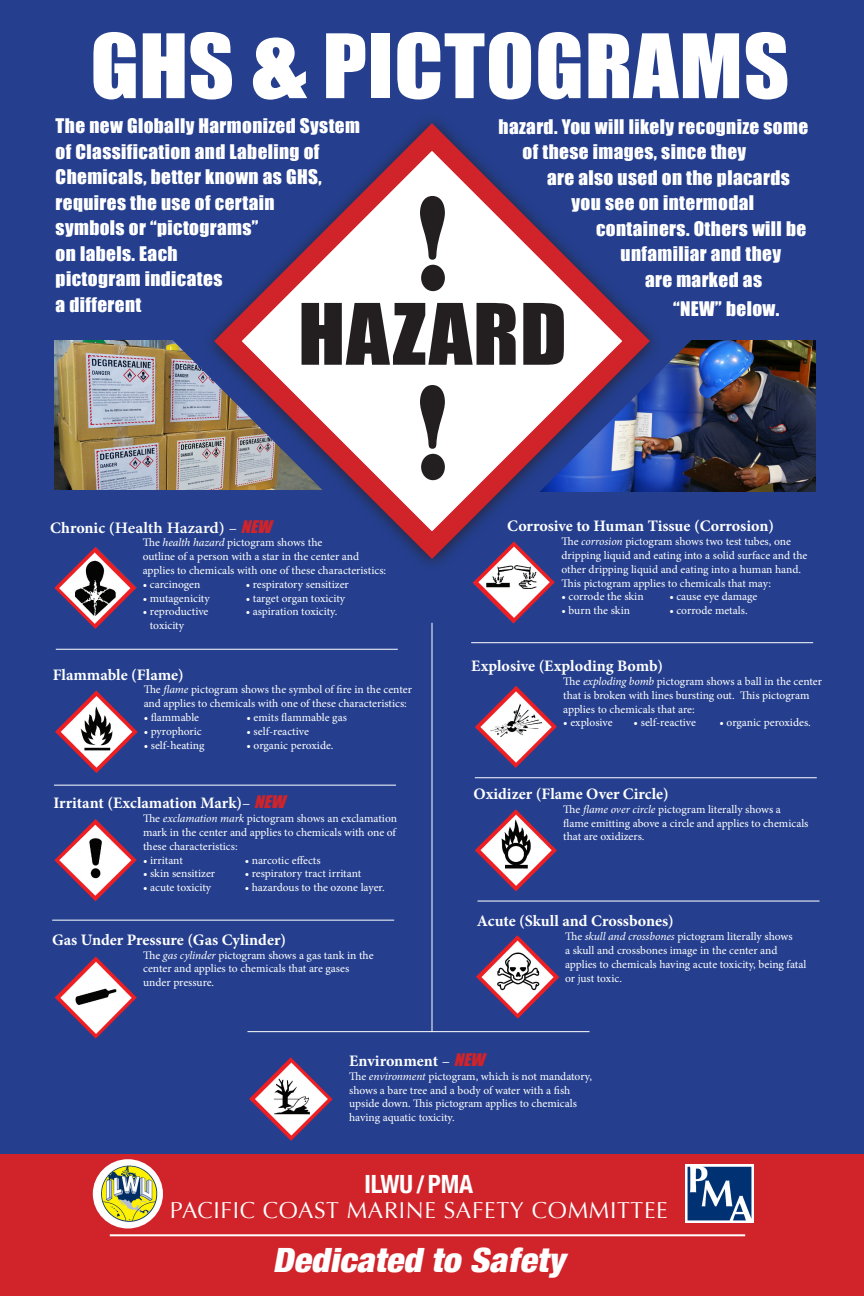
<style>
.page{position:relative;width:864px;height:1296px;background:#fff}
.page>*{position:absolute;margin:0;border:0;box-sizing:border-box;transform-origin:0 0}
.t1{font:122.35px "Stencil Std";color:#231f20;scale:.9 1}
.t2{font:82px "Impact";letter-spacing:.01em;color:#fff;scale:1.08 1}
.t3{font:78.2px "Impact";letter-spacing:.01em;color:#231f20;scale:1.09 1}
.t4{font:italic 900 condensed 33.5px "Helvetica Neue";color:#fff;scale:1.08 1}
.t5{font:700 condensed 25.1px "Helvetica Neue";color:#fff}
.t6{font:23px "Optima";letter-spacing:.03em;color:#fff}
.t7{font:18.5px/25.5px "Impact";letter-spacing:.02em;color:#fff;scale:1.04 1}
.t8{font:700 16px "Minion Pro";color:#fff}
.t9{font:600 16px "Minion Pro";letter-spacing:-.005em;color:#fff;scale:1.08 1}
.t10{font:11.5px/13.8px "Minion Pro";color:#fff}
.s1{font-size:90px}
.s2{font-weight:700}
.s3{font-weight:400}
.s4{font-family:"Impact";font-weight:400;font-style:italic;color:#d1232a}
.s5{font-style:italic}
.s6{font-size:24.05px}
</style>
<div class="page">
<div style="left:0;top:0;width:864px;height:1154px;background:#253f8e"></div>
<div style="left:0;top:1154px;width:864px;height:142px;background:#d1232a"></div>
<img style="left:55px;top:340px;width:86px;height:150px">
<img style="left:726px;top:340px;width:89px;height:152px">
<img style="left:141px;top:340px;width:585px;height:243px">
<img style="left:93px;top:1159px;width:70px;height:69px">
<img style="left:686px;top:1165px;width:68px;height:57px">
<hr style="left:110px;top:1234px;width:635px;height:2px;background:#fff">
<svg style="left:200px;top:120px;width:464px;height:453px"></svg>
<hr style="left:471px;top:642px;width:342px;height:1px;background:#fff">
<hr style="left:475px;top:778px;width:342px;height:1px;background:#fff">
<hr style="left:478px;top:901px;width:342px;height:1px;background:#fff">
<hr style="left:248px;top:1031px;width:342px;height:1px;background:#fff">
<hr style="left:56px;top:649px;width:342px;height:1px;background:#fff">
<hr style="left:54px;top:785px;width:342px;height:1px;background:#fff">
<hr style="left:52px;top:920px;width:342px;height:1px;background:#fff">
<hr style="left:432px;top:623px;width:1px;height:409px;background:#fff">
<img style="left:54px;top:547px;width:82px;height:82px">
<img style="left:55px;top:690px;width:83px;height:83px">
<img style="left:54px;top:819px;width:83px;height:82px">
<img style="left:55px;top:957px;width:82px;height:82px">
<img style="left:249px;top:1057px;width:84px;height:84px">
<img style="left:476px;top:935px;width:83px;height:84px">
<img style="left:475px;top:809px;width:82px;height:82px">
<img style="left:475px;top:686px;width:82px;height:82px">
<img style="left:473px;top:541px;width:82px;height:83px">
<h2 class="t2" style="left:90px;top:15px;width:649px">GHS <span class="s1">&amp;</span> PICTOGRAMS</h2>
<h3 class="t7" style="left:56px;top:113px;width:294px">The new Globally Harmonized System of Classification and Labeling of<br>Chemicals, better known as GHS, requires the use of certain<br>symbols or “pictograms”<br>on labels. Each<br>pictogram indicates<br>a different</h3>
<h3 class="t7" style="left:523px;top:113px;width:276px;text-indent:-24px">hazard. You will likely recognize some of these images, since they</h3>
<h3 class="t7" style="left:572px;top:164px;width:211px;text-indent:-25px">are also used on the placards you see on intermodal</h3>
<h3 class="t7" style="left:596px;top:215px;width:204px;text-align:center">containers. Others will be unfamiliar and they<br>are marked as</h3>
<h3 class="t7" style="left:673px;top:295px;width:104px">“NEW” below.</h3>
<h1 class="t1" style="left:412px;top:165px;width:48px">!</h1>
<h3 class="t3" style="left:298px;top:286px;width:248px">HAZARD</h3>
<h1 class="t1" style="left:412px;top:354px;width:48px">!</h1>
<h3 class="t9" style="left:50px;top:516px;width:210px"><span class="s2">Chronic</span> (Health Hazard) <span class="s3">–</span> <span class="s4">NEW</span></h3>
<p class="t10" style="left:143px;top:536px;width:245px">The <span class="s5">health hazard</span> pictogram shows the<br>outline of a person with a star in the center and applies to chemicals with one of these characteristics:</p>
<p class="t10" style="left:143px;top:577px;width:59px">• carcinogen</p>
<p class="t10" style="left:143px;top:591px;width:69px">• mutagenicity</p>
<p class="t10" style="left:150px;top:605px;width:60px;text-indent:-7px">• reproductive toxicity</p>
<p class="t10" style="left:246px;top:577px;width:105px">• respiratory sensitizer</p>
<p class="t10" style="left:246px;top:591px;width:101px">• target organ toxicity</p>
<p class="t10" style="left:246px;top:605px;width:93px">• aspiration toxicity.</p>
<h3 class="t8" style="left:53px;top:663px;width:133px">Flammable (Flame)</h3>
<p class="t10" style="left:144px;top:683px;width:270px">The <span class="s5">flame</span> pictogram shows the symbol of fire in the center and applies to chemicals with one of these characteristics:</p>
<p class="t10" style="left:144px;top:711px;width:57px">• flammable</p>
<p class="t10" style="left:144px;top:724px;width:60px">• pyrophoric</p>
<p class="t10" style="left:144px;top:738px;width:62px">• self-heating</p>
<p class="t10" style="left:247px;top:711px;width:102px">• emits flammable gas</p>
<p class="t10" style="left:247px;top:724px;width:64px">• self-reactive</p>
<p class="t10" style="left:247px;top:738px;width:89px">• organic peroxide.</p>
<h3 class="t8" style="left:54px;top:792px;width:237px">Irritant (Exclamation Mark)<span class="s3">–</span> <span class="s4">NEW</span></h3>
<p class="t10" style="left:143px;top:812px;width:256px;text-align:justify">The <span class="s5">exclamation mark</span> pictogram shows an exclamation mark in the center and applies to chemicals with one of these characteristics:</p>
<p class="t10" style="left:143px;top:853px;width:41px">• irritant</p>
<p class="t10" style="left:143px;top:867px;width:74px">• skin sensitizer</p>
<p class="t10" style="left:143px;top:881px;width:70px">• acute toxicity</p>
<p class="t10" style="left:245px;top:853px;width:77px">• narcotic effects</p>
<p class="t10" style="left:245px;top:867px;width:118px">• respiratory tract irritant</p>
<p class="t10" style="left:245px;top:881px;width:142px">• hazardous to the ozone layer.</p>
<h3 class="t8" style="left:52px;top:928px;width:236px">Gas Under Pressure (Gas Cylinder)</h3>
<p class="t10" style="left:143px;top:948px;width:232px">The <span class="s5">gas cylinder</span> pictogram shows a gas tank in the center and applies to chemicals that are gases under pressure.</p>
<h3 class="t8" style="left:507px;top:515px;width:268px">Corrosive to Human Tissue (Corrosion)</h3>
<p class="t10" style="left:561px;top:535px;width:247px">The <span class="s5">corrosion</span> pictogram shows two test tubes, one dripping liquid and eating into a solid surface and the other dripping liquid and eating into a human hand.<br>This pictogram applies to chemicals that may:</p>
<p class="t10" style="left:561px;top:590px;width:84px">• corrode the skin</p>
<p class="t10" style="left:561px;top:604px;width:70px">• burn the skin</p>
<p class="t10" style="left:669px;top:590px;width:89px">• cause eye damage</p>
<p class="t10" style="left:669px;top:604px;width:80px">• corrode metals.</p>
<h3 class="t8" style="left:471px;top:655px;width:194px">Explosive (Exploding Bomb)</h3>
<p class="t10" style="left:563px;top:674px;width:260px">The <span class="s5">exploding bomb</span> pictogram shows a ball in the center that is broken with lines bursting out. This pictogram applies to chemicals that are:</p>
<p class="t10" style="left:563px;top:716px;width:51px">• explosive</p>
<p class="t10" style="left:634px;top:716px;width:64px">• self-reactive</p>
<p class="t10" style="left:720px;top:716px;width:93px">• organic peroxides.</p>
<h3 class="t8" style="left:474px;top:783px;width:197px">Oxidizer (Flame Over Circle)</h3>
<p class="t10" style="left:563px;top:802px;width:247px">The <span class="s5">flame over circle</span> pictogram literally shows a flame emitting above a circle and applies to chemicals that are oxidizers.</p>
<h3 class="t8" style="left:477px;top:910px;width:198px">Acute (Skull and Crossbones)</h3>
<p class="t10" style="left:565px;top:930px;width:243px">The <span class="s5">skull and crossbones</span> pictogram literally shows<br>a skull and crossbones image in the center and applies to chemicals having acute toxicity, being fatal or just toxic.</p>
<h3 class="t8" style="left:349px;top:1050px;width:141px">Environment <span class="s3">–</span> <span class="s4">NEW</span></h3>
<p class="t10" style="left:349px;top:1069px;width:244px">The <span class="s5">environment</span> pictogram, which is not mandatory, shows a bare tree and a body of water with a fish upside down. This pictogram applies to chemicals having aquatic toxicity.</p>
<h3 class="t5" style="left:364px;top:1168px;width:110px">ILWU <span class="s6">/</span>PMA</h3>
<h3 class="t6" style="left:170px;top:1197px;width:500px">PACIFIC COAST MARINE SAFETY COMMITTEE</h3>
<h3 class="t4" style="left:273px;top:1239px;width:272px">Dedicated to Safety</h3>
</div>
